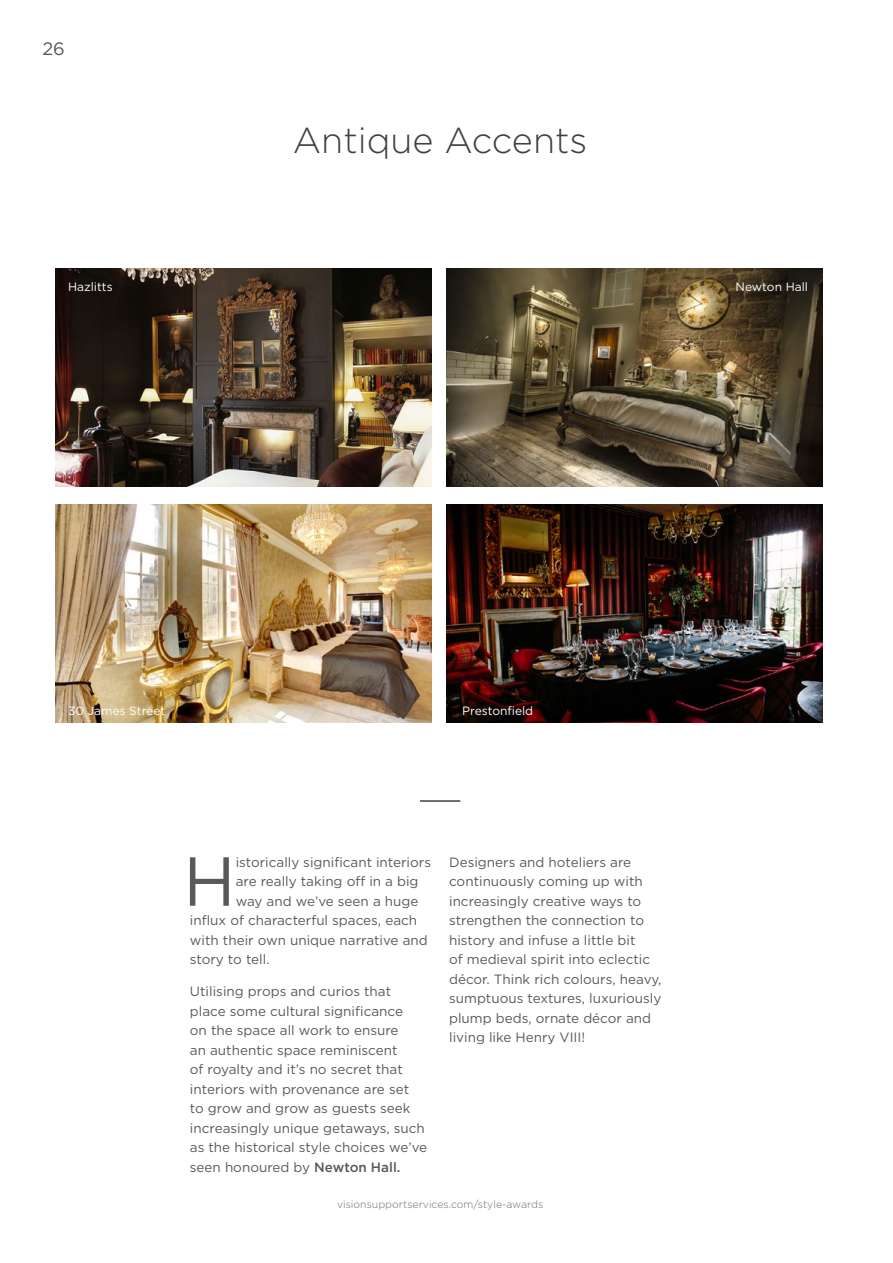
<style>
.page{position:relative;width:893px;height:1263px;background:#fff}
.page>*{position:absolute;margin:0;border:0;box-sizing:border-box;transform-origin:0 0}
.t1{font:69.15px "Gotham";color:#58595b}
.t2{font:300 36px "Gotham";color:#414042}
.t3{font:18px "Gotham";color:#58595b}
.t4{font:13.5px/19.5px "Gotham";color:#58595b}
.t5{font:12px "Gotham";color:#fff}
.t6{font:300 10.5px "Gotham";color:#6d6e71}
.s1{font-weight:500}
</style>
<div class="page">
<img style="left:446px;top:269px;width:376px;height:218px">
<img style="left:55px;top:505px;width:376px;height:218px">
<hr style="left:420px;top:800px;width:40px;height:2px;background:#414042">
<img style="left:55px;top:269px;width:376px;height:218px">
<img style="left:446px;top:505px;width:376px;height:218px">
<h3 class="t3" style="left:43px;top:39px;width:24px">26</h3>
<p class="t5" style="left:68px;top:280px;width:46px">Hazlitts</p>
<h2 class="t2" style="left:293px;top:121px;width:296px">Antique Accents</h2>
<p class="t5" style="left:736px;top:280px;width:74px">Newton Hall</p>
<p class="t5" style="left:68px;top:704px;width:99px">30 James Street</p>
<p class="t5" style="left:462px;top:704px;width:73px">Prestonfield</p>
<h1 class="t1" style="left:183px;top:843px;width:54px">H</h1>
<p class="t4" style="left:236px;top:852px;width:197px">istorically significant interiors</p>
<p class="t4" style="left:236px;top:871px;width:184px">are really taking off in a big</p>
<p class="t4" style="left:236px;top:891px;width:184px">way and we’ve seen a huge</p>
<p class="t4" style="left:190px;top:910px;width:229px">influx of characterful spaces, each</p>
<p class="t4" style="left:190px;top:930px;width:239px">with their own unique narrative and</p>
<p class="t4" style="left:190px;top:949px;width:81px">story to tell.</p>
<p class="t4" style="left:190px;top:982px;width:239px">Utilising props and curios that place some cultural significance<br>on the space all work to ensure<br>an authentic space reminiscent<br>of royalty and it’s no secret that interiors with provenance are set<br>to grow and grow as guests seek increasingly unique getaways, such as the historical style choices we’ve seen honoured by <span class="s1">Newton Hall.</span></p>
<p class="t4" style="left:449px;top:852px;width:214px">Designers and hoteliers are continuously coming up with increasingly creative ways to strengthen the connection to history and infuse a little bit<br>of medieval spirit into eclectic décor. Think rich colours, heavy, sumptuous textures, luxuriously plump beds, ornate décor and living like Henry VIII!</p>
<p class="t6" style="left:337px;top:1198px;width:208px">visionsupportservices.com/style-awards</p>
</div>
